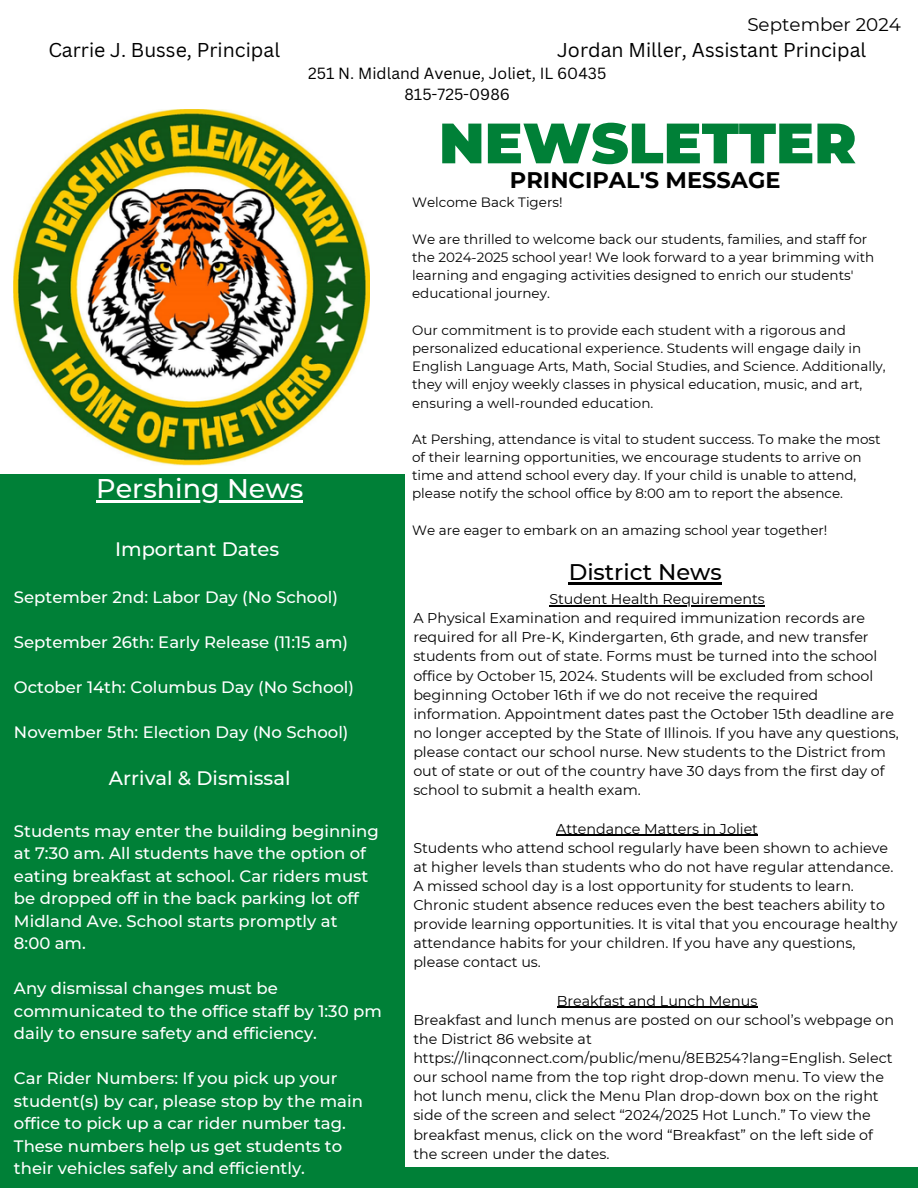
<style>
.page{position:relative;width:918px;height:1188px;background:#fff}
.page>*{position:absolute;margin:0;border:0;box-sizing:border-box;transform-origin:0 0}
.t1{font:900 56.7px "Montserrat";color:#008037}
.t2{font:500 27px "Montserrat";color:#fff}
.t3{font:700 22.5px "Montserrat";color:#000}
.t4{font:500 22.5px "Montserrat";color:#000}
.t5{font:600 21.15px "Montserrat";color:#fff}
.t6{font:19.5px "Canva Sans";color:#000}
.t7{font:500 19.5px "Montserrat";color:#fff}
.t8{font:18.3px "Montserrat";color:#000}
.t9{font:500 16.95px "Montserrat";color:#fff}
.t10{font:500 16.5px/22.5px "Montserrat";color:#fff}
.t11{font:15.75px/21.3px "Canva Sans";color:#000;text-align:center}
.t12{font:14.25px/19.2px "Montserrat";color:#000}
.t13{font:13.5px/18.1px "Montserrat";color:#000}
</style>
<div class="page">
<img style="left:14px;top:109px;width:355px;height:357px">
<div style="left:0;top:1167px;width:918px;height:21px;background:#008037"></div>
<div style="left:0;top:474px;width:405px;height:714px;background:#008037"></div>
<hr style="left:96px;top:500px;width:207px;height:3px;background:#fff">
<hr style="left:549px;top:605px;width:216px;height:1px;background:#000">
<hr style="left:556px;top:835px;width:202px;height:1px;background:#000">
<hr style="left:557px;top:1007px;width:200px;height:1px;background:#000">
<hr style="left:569px;top:582px;width:153px;height:2px;background:#000">
<h6 class="t8" style="left:747px;top:13px;width:155px">September 2024</h6>
<p class="t6" style="left:48px;top:36px;width:233px">Carrie J. Busse, Principal</p>
<p class="t6" style="left:557px;top:36px;width:311px">Jordan Miller, Assistant Principal</p>
<p class="t11" style="left:308px;top:62px;width:300px">251 N. Midland Avenue, Joliet, IL 60435<br>815-725-0986</p>
<p class="t2" style="left:96px;top:472px;width:208px">Pershing News</p>
<p class="t7" style="left:115px;top:537px;width:166px">Important Dates</p>
<p class="t10" style="left:14px;top:586px;width:326px">September 2nd: Labor Day (No School)</p>
<p class="t10" style="left:14px;top:631px;width:336px">September 26th: Early Release (11:15 am)</p>
<p class="t10" style="left:14px;top:676px;width:342px">October 14th: Columbus Day (No School)</p>
<p class="t10" style="left:14px;top:721px;width:336px">November 5th: Election Day (No School)</p>
<p class="t7" style="left:109px;top:766px;width:183px">Arrival &amp; Dismissal</p>
<p class="t10" style="left:14px;top:820px;width:366px">Students may enter the building beginning at 7:30 am. All students have the option of eating breakfast at school. Car riders must be dropped off in the back parking lot off Midland Ave. School starts promptly at</p>
<h4 class="t10" style="left:14px;top:932px;width:73px">8:00 am.</h4>
<h4 class="t10" style="left:14px;top:977px;width:369px">Any dismissal changes must be communicated to the office staff by 1:30 pm daily to ensure safety and efficiency.</h4>
<h2 class="t10" style="left:14px;top:1067px;width:350px">Car Rider Numbers: If you pick up your student(s) by car, please stop by the main office to pick up a car rider number tag.<br>These numbers help us get students to their vehicles safely and efficiently.</h2>
<p class="t5" style="left:92px;top:479px;width:142px">03rd Teddy</p>
<h5 class="t9" style="left:90px;top:1008px;width:83px">Art Week</h5>
<p class="t9" style="left:333px;top:1008px;width:53px">(07th)</p>
<h6 class="t1" style="left:439px;top:108px;width:419px">NEWSLETTER</h6>
<h1 class="t3" style="left:510px;top:167px;width:272px">PRINCIPAL'S MESSAGE</h1>
<h3 class="t13" style="left:412px;top:194px;width:152px">Welcome Back Tigers!</h3>
<p class="t13" style="left:412px;top:230px;width:464px">We are thrilled to welcome back our students, families, and staff for the 2024-2025 school year! We look forward to a year brimming with learning and engaging activities designed to enrich our students' educational journey.</p>
<p class="t13" style="left:412px;top:321px;width:475px">Our commitment is to provide each student with a rigorous and personalized educational experience. Students will engage daily in English Language Arts, Math, Social Studies, and Science. Additionally, they will enjoy weekly classes in physical education, music, and art, ensuring a well-rounded education.</p>
<p class="t13" style="left:412px;top:430px;width:470px">At Pershing, attendance is vital to student success. To make the most of their learning opportunities, we encourage students to arrive on time and attend school every day. If your child is unable to attend, please notify the school office by 8:00 am to report the absence.</p>
<p class="t13" style="left:412px;top:521px;width:417px">We are eager to embark on an amazing school year together!</p>
<p class="t4" style="left:569px;top:558px;width:155px">District News</p>
<p class="t12" style="left:549px;top:589px;width:217px">Student Health Requirements</p>
<p class="t12" style="left:413px;top:609px;width:487px">A Physical Examination and required immunization records are required for all Pre-K, Kindergarten, 6th grade, and new transfer students from out of state. Forms must be turned into the school office by October 15, 2024. Students will be excluded from school beginning October 16th if we do not receive the required information. Appointment dates past the October 15th deadline are no longer accepted by the State of Illinois. If you have any questions, please contact our school nurse. New students to the District from out of state or out of the country have 30 days from the first day of school to submit a health exam.</p>
<p class="t12" style="left:556px;top:819px;width:203px">Attendance Matters in Joliet</p>
<p class="t12" style="left:413px;top:838px;width:486px">Students who attend school regularly have been shown to achieve at higher levels than students who do not have regular attendance.<br>A missed school day is a lost opportunity for students to learn.<br>Chronic student absence reduces even the best teachers ability to provide learning opportunities. It is vital that you encourage healthy attendance habits for your children. If you have any questions, please contact us.</p>
<p class="t12" style="left:557px;top:991px;width:202px">Breakfast and Lunch Menus</p>
<p class="t12" style="left:413px;top:1010px;width:482px">Breakfast and lunch menus are posted on our school’s webpage on the District 86 website at https://linqconnect.com/public/menu/8EB254?lang=English. Select our school name from the top right drop-down menu. To view the hot lunch menu, click the Menu Plan drop-down box on the right side of the screen and select “2024/2025 Hot Lunch.” To view the breakfast menus, click on the word “Breakfast” on the left side of the screen under the dates.</p>
</div>
